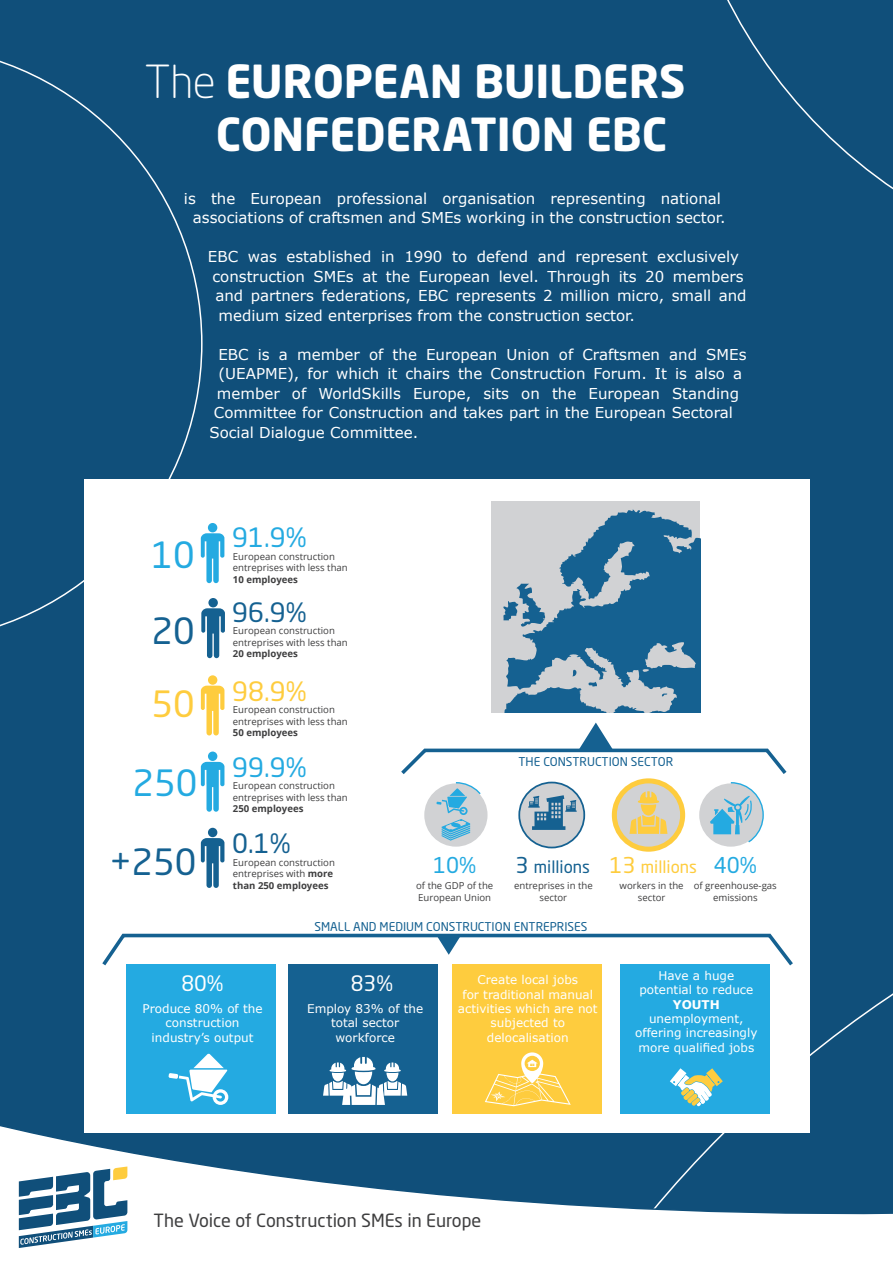
<style>
.page{position:relative;width:893px;height:1263px;background:#104f7a}
.page>*{position:absolute;margin:0;border:0;box-sizing:border-box;transform-origin:0 0}
.t1{font:700 45px/52.5px "Neo Sans";letter-spacing:-.005em;color:#fff}
.t2{font:35.7px "Neo Sans Std";color:#156191}
.t3{font:35.7px "Neo Sans Std";color:#24aae1}
.t4{font:35.7px "Neo Sans Std";color:#fecc3e}
.t5{font:26.4px "Neo Sans Std";color:#24aae1}
.t6{font:26.4px "Neo Sans Std";color:#156191}
.t7{font:26.4px "Neo Sans Std";color:#fecc3e}
.t8{font:21.6px "Neo Sans Std";color:#24aae1}
.t9{font:21px "Neo Sans Std";color:#fff}
.t10{font:18px "Neo Sans Std";letter-spacing:-.005em;color:#3e3e3f}
.t11{font:16.8px "Neo Sans Std";color:#fecc3e}
.t12{font:16.8px "Neo Sans Std";color:#156191}
.t13{font:15px/19.5px "Verdana";color:#fff;text-align:right}
.t14{font:12px/14.4px "Verdana";color:#fff;text-align:center}
.t15{font:12px "Neo Sans";color:#156191}
.t16{font:700 12px "Verdana";color:#fff}
.t17{font:9.6px/11.6px "Open Sans";color:#3e3e3f}
.t18{font:700 9.6px "Open Sans";color:#3e3e3f}
.s1{font-weight:300}
.s2{font-weight:700}
.s3{font-size:21.6px}
</style>
<div class="page">
<svg style="left:0;top:60px;width:203px;height:567px"></svg>
<svg style="left:727px;top:0;width:166px;height:190px"></svg>
<svg style="left:0;top:1108px;width:893px;height:155px;fill:#fff"></svg>
<svg style="left:19px;top:1166px;width:108px;height:82px"></svg>
<div style="left:84px;top:479px;width:725px;height:653px;background:#fff"></div>
<svg style="left:201px;top:533px;width:23px;height:50px"></svg>
<div style="left:208px;top:523px;width:9px;height:9px;background:#24aae1;border-radius:50%"></div>
<svg style="left:201px;top:608px;width:24px;height:50px"></svg>
<div style="left:208px;top:598px;width:10px;height:9px;background:#156191;border-radius:50%"></div>
<svg style="left:201px;top:686px;width:23px;height:49px"></svg>
<div style="left:208px;top:675px;width:9px;height:10px;background:#fecc3e;border-radius:50%"></div>
<svg style="left:201px;top:762px;width:23px;height:50px"></svg>
<div style="left:208px;top:751px;width:9px;height:10px;background:#24aae1;border-radius:50%"></div>
<svg style="left:201px;top:838px;width:23px;height:50px"></svg>
<div style="left:208px;top:828px;width:9px;height:9px;background:#156191;border-radius:50%"></div>
<svg style="left:612px;top:778px;width:73px;height:74px"></svg>
<svg style="left:401px;top:722px;width:386px;height:125px"></svg>
<svg style="left:102px;top:933px;width:691px;height:36px"></svg>
<svg style="left:492px;top:501px;width:208px;height:211px;background:#7097b1"></svg>
<div style="left:126px;top:964px;width:149px;height:150px;background:#24aae1"></div>
<div style="left:288px;top:964px;width:150px;height:150px;background:#156191"></div>
<div style="left:452px;top:964px;width:150px;height:150px;background:#fecc3e"></div>
<div style="left:620px;top:964px;width:149px;height:150px;background:#24aae1"></div>
<svg style="left:168px;top:1053px;width:60px;height:52px"></svg>
<svg style="left:323px;top:1057px;width:84px;height:48px"></svg>
<svg style="left:485px;top:1052px;width:86px;height:54px"></svg>
<svg style="left:670px;top:1068px;width:53px;height:39px"></svg>
<h1 class="t1" style="left:216px;top:59px;width:471px;text-indent:-71px"><span class="s1">The</span> EUROPEAN BUILDERS<br>CONFEDERATION EBC</h1>
<p class="t13" style="left:184px;top:188px;width:543px">is the European professional organisation representing national associations of craftsmen and SMEs working in the construction sector.</p>
<p class="t13" style="left:208px;top:247px;width:533px">EBC was established in 1990 to defend and represent exclusively</p>
<p class="t13" style="left:212px;top:266px;width:533px">construction SMEs at the European level. Through its 20 members</p>
<p class="t13" style="left:215px;top:286px;width:533px">and partners federations, EBC represents 2 million micro, small and</p>
<p class="t13" style="left:218px;top:305px;width:418px">medium sized enterprises from the construction sector.</p>
<p class="t13" style="left:218px;top:344px;width:530px">EBC is a member of the European Union of Craftsmen and SMEs</p>
<p class="t13" style="left:218px;top:364px;width:525px">(UEAPME), for which it chairs the Construction Forum. It is also a</p>
<p class="t13" style="left:217px;top:383px;width:524px">member of WorldSkills Europe, sits on the European Standing</p>
<p class="t13" style="left:214px;top:403px;width:520px">Committee for Construction and takes part in the European Sectoral</p>
<p class="t13" style="left:209px;top:422px;width:210px">Social Dialogue Committee.</p>
<h2 class="t3" style="left:151px;top:533px;width:45px">10</h2>
<h2 class="t2" style="left:151px;top:609px;width:45px">20</h2>
<h3 class="t5" style="left:232px;top:521px;width:76px">91.9%</h3>
<p class="t17" style="left:233px;top:550px;width:116px">European construction entreprises with less than</p>
<p class="t18" style="left:233px;top:572px;width:67px">10 employees</p>
<h3 class="t6" style="left:232px;top:596px;width:76px">96.9%</h3>
<p class="t17" style="left:233px;top:624px;width:116px">European construction entreprises with less than</p>
<p class="t18" style="left:233px;top:647px;width:67px">20 employees</p>
<h2 class="t4" style="left:151px;top:682px;width:45px">50</h2>
<h3 class="t7" style="left:232px;top:675px;width:76px">98.9%</h3>
<p class="t17" style="left:233px;top:704px;width:116px">European construction entreprises with less than</p>
<p class="t18" style="left:233px;top:726px;width:67px">50 employees</p>
<h2 class="t3" style="left:133px;top:761px;width:66px">250</h2>
<h2 class="t2" style="left:110px;top:840px;width:88px">+250</h2>
<p class="t15" style="left:518px;top:756px;width:156px">THE CONSTRUCTION SECTOR</p>
<h3 class="t5" style="left:232px;top:751px;width:76px">99.9%</h3>
<p class="t17" style="left:233px;top:780px;width:116px">European construction entreprises with less than</p>
<p class="t18" style="left:233px;top:802px;width:72px">250 employees</p>
<h3 class="t6" style="left:232px;top:827px;width:60px">0.1%</h3>
<p class="t17" style="left:233px;top:856px;width:104px">European construction entreprises with <span class="s2">more than 250 employees</span></p>
<h3 class="t8" style="left:433px;top:852px;width:45px">10%</h3>
<p class="t11" style="left:609px;top:857px;width:89px"><span class="s3">13</span> millions</p>
<p class="t12" style="left:515px;top:857px;width:76px"><span class="s3">3</span> millions</p>
<h3 class="t8" style="left:714px;top:852px;width:45px">40%</h3>
<p class="t17" style="left:416px;top:879px;width:79px">of the GDP of the<br>European Union</p>
<p class="t17" style="left:514px;top:879px;width:80px;text-align:center">entreprises in the sector</p>
<p class="t17" style="left:620px;top:879px;width:66px;text-align:center">workers in the sector</p>
<p class="t17" style="left:694px;top:879px;width:85px;text-align:center">of greenhouse-gas emissions</p>
<p class="t15" style="left:315px;top:921px;width:274px">SMALL AND MEDIUM CONSTRUCTION ENTREPRISES</p>
<h3 class="t9" style="left:181px;top:970px;width:44px">80%</h3>
<h3 class="t9" style="left:351px;top:970px;width:44px">83%</h3>
<p class="t14" style="left:143px;top:1001px;width:121px">Produce 80% of the construction industry’s output</p>
<p class="t14" style="left:307px;top:1001px;width:118px">Employ 83% of the total sector workforce</p>
<p class="t14" style="left:458px;top:972px;width:141px">Create local jobs<br>for traditional manual activities which are not subjected to delocalisation</p>
<p class="t14" style="left:639px;top:968px;width:115px">Have a huge potential to reduce</p>
<p class="t16" style="left:673px;top:996px;width:49px">YOUTH</p>
<p class="t14" style="left:635px;top:1011px;width:124px">unemployment, offering increasingly more qualified jobs</p>
<p class="t10" style="left:153px;top:1209px;width:329px">The Voice of Construction SMEs in Europe</p>
</div>
